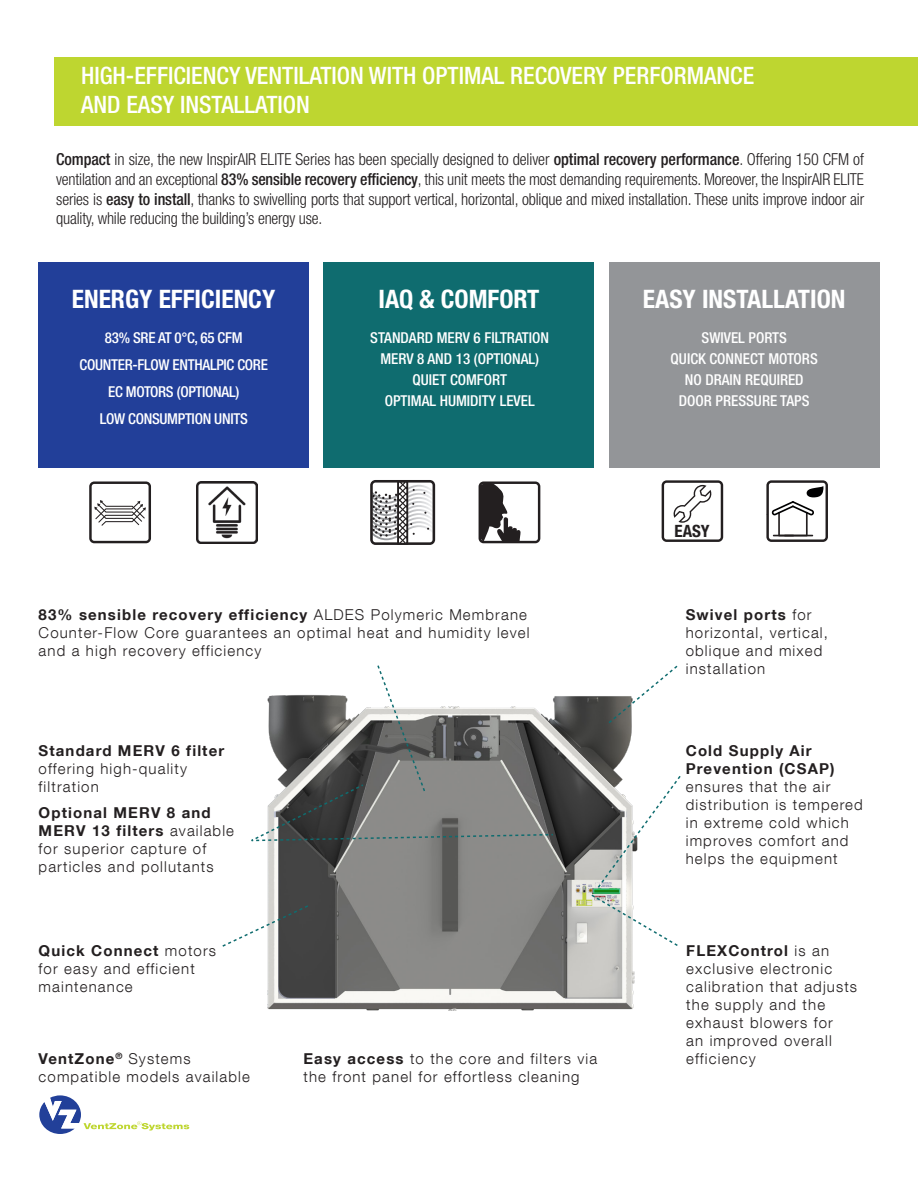
<style>
.page{position:relative;width:918px;height:1188px;background:#fff}
.page>*{position:absolute;margin:0;border:0;box-sizing:border-box;transform-origin:0 0}
.t1{font:700 condensed 25.5px "Helvetica Neue LT Std";color:#fff}
.t2{font:500 condensed 24px/28.8px "Helvetica Neue LT Std";color:#fff}
.t3{font:700 condensed 16.95px "Helvetica Neue";color:#231f20}
.Spec_Body{font:300 condensed 16.5px/19.8px "Helvetica Neue LT Std";letter-spacing:-.01em;color:#231f20;text-align:justify}
.t4{font:300 15px/18px "Helvetica Neue LT Com";letter-spacing:.075em;color:#231f20}
.t5{font:500 condensed 15px "Helvetica Neue LT Std";color:#fff}
.t6{font:500 condensed 15px "Helvetica Neue LT Std";letter-spacing:-.02em;color:#fff}
.s1{font-weight:500}
.s2{font-weight:700}
</style>
<div class="page">
<div style="left:54px;top:57px;width:864px;height:68px;background:#bed630"></div>
<img style="left:267px;top:696px;width:368px;height:315px">
<div style="left:39px;top:262px;width:270px;height:206px;background:#223f99"></div>
<div style="left:324px;top:262px;width:270px;height:205px;background:#0f6c6f"></div>
<div style="left:609px;top:262px;width:270px;height:206px;background:#939598"></div>
<img style="left:196px;top:482px;width:61px;height:61px">
<svg style="left:89px;top:481px;width:62px;height:62px"></svg>
<svg style="left:370px;top:480px;width:65px;height:65px"></svg>
<svg style="left:479px;top:481px;width:61px;height:62px"></svg>
<svg style="left:607px;top:665px;width:71px;height:60px"></svg>
<svg style="left:222px;top:904px;width:88px;height:44px"></svg>
<svg style="left:590px;top:774px;width:91px;height:173px"></svg>
<svg style="left:251px;top:665px;width:303px;height:177px"></svg>
<svg style="left:662px;top:480px;width:61px;height:62px"></svg>
<svg style="left:766px;top:480px;width:62px;height:62px"></svg>
<svg style="left:39px;top:1095px;width:150px;height:39px"></svg>
<p class="t2" style="left:81px;top:61px;width:675px">HIGH-EFFICIENCY VENTILATION WITH OPTIMAL RECOVERY PERFORMANCE<br>AND EASY INSTALLATION</p>
<p class="Spec_Body" style="left:56px;top:149px;width:809px"><span class="s1">Compact</span> in size, the new InspirAIR ELITE Series has been specially designed to deliver <span class="s1">optimal recovery performance</span>. Offering 150 CFM of ventilation and an exceptional <span class="s1">83% sensible recovery efficiency</span>, this unit meets the most demanding requirements. Moreover, the InspirAIR ELITE series is <span class="s1">easy to install</span>, thanks to swivelling ports that support vertical, horizontal, oblique and mixed installation. These units improve indoor air quality, while reducing the building’s energy use.</p>
<p class="t1" style="left:72px;top:284px;width:205px">ENERGY EFFICIENCY</p>
<p class="t1" style="left:379px;top:284px;width:162px">IAQ &amp; COMFORT</p>
<p class="t1" style="left:643px;top:284px;width:204px">EASY INSTALLATION</p>
<p class="t6" style="left:105px;top:328px;width:139px">83% SRE AT 0°C, 65 CFM</p>
<p class="t6" style="left:80px;top:356px;width:190px">COUNTER-FLOW ENTHALPIC CORE</p>
<p class="t6" style="left:108px;top:383px;width:133px">EC MOTORS (OPTIONAL)</p>
<p class="t6" style="left:100px;top:410px;width:150px">LOW CONSUMPTION UNITS</p>
<p class="t5" style="left:370px;top:328px;width:180px">STANDARD MERV 6 FILTRATION</p>
<p class="t5" style="left:380px;top:350px;width:160px">MERV 8 AND 13 (OPTIONAL)</p>
<p class="t5" style="left:413px;top:371px;width:96px">QUIET COMFORT</p>
<p class="t5" style="left:385px;top:392px;width:151px">OPTIMAL HUMIDITY LEVEL</p>
<p class="t4" style="left:39px;top:605px;width:492px"><span class="s2">83% sensible recovery efficiency</span> ALDES Polymeric Membrane<br>Counter-Flow Core guarantees an optimal heat and humidity level and a high recovery efficiency</p>
<p class="t4" style="left:39px;top:741px;width:187px"><span class="s2">Standard MERV 6 filter </span>offering high-quality filtration</p>
<p class="t4" style="left:39px;top:804px;width:197px"><span class="s2">Optional MERV 8 and<br>MERV 13 filters</span> available for superior capture of particles and pollutants</p>
<p class="t4" style="left:39px;top:941px;width:179px"><span class="s2">Quick Connect</span> motors for easy and efficient maintenance</p>
<p class="t4" style="left:39px;top:1049px;width:213px"><span class="s2">VentZone</span><sup>®</sup> Systems compatible models available</p>
<p class="t4" style="left:303px;top:1049px;width:295px"><span class="s2">Easy access</span> to the core and filters via the front panel for effortless cleaning</p>
<p class="t5" style="left:702px;top:328px;width:87px">SWIVEL PORTS</p>
<p class="t5" style="left:671px;top:350px;width:149px">QUICK CONNECT MOTORS</p>
<p class="t5" style="left:685px;top:371px;width:120px">NO DRAIN REQUIRED</p>
<p class="t5" style="left:679px;top:392px;width:132px">DOOR PRESSURE TAPS</p>
<p class="t3" style="left:675px;top:521px;width:37px">EASY</p>
<p class="t4" style="left:686px;top:605px;width:144px"><span class="s2">Swivel ports</span> for horizontal, vertical, oblique and mixed installation</p>
<p class="t4" style="left:686px;top:741px;width:178px"><span class="s2">Cold Supply Air<br>Prevention (CSAP) </span>ensures that the air distribution is tempered in extreme cold which improves comfort and helps the equipment</p>
<p class="t4" style="left:686px;top:941px;width:172px"><span class="s2">FLEXControl</span> is an exclusive electronic calibration that adjusts the supply and the exhaust blowers for<br>an improved overall efficiency</p>
</div>
